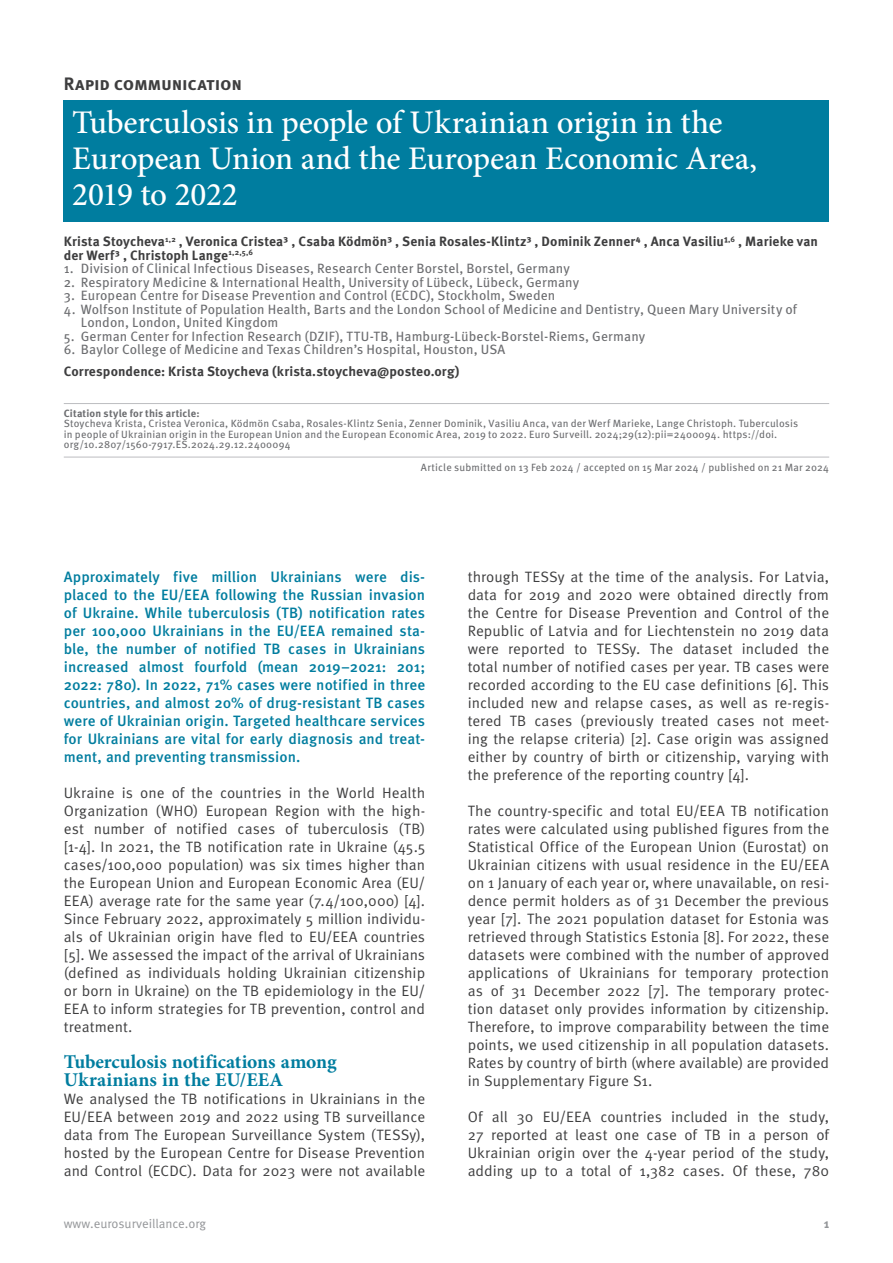
<style>
.page{position:relative;width:893px;height:1263px;background:#fff}
.page>*{position:absolute;margin:0;border:0;box-sizing:border-box;transform-origin:0 0}
.t1{font:500 33px/36px "Minion Pro";letter-spacing:-.005em;color:#fff}
.t2{font:700 19.5px/18px "Minion Pro";color:#007d9f}
.t3{font:700 18px "Meta Pro";letter-spacing:-.015em;color:#3e3e3f}
.t4{font:15px/18px "Meta Pro";letter-spacing:.005em;color:#3e3e3f;text-align:justify}
.t5{font:500 15px/18px "Meta Pro";color:#007d9f;text-align:justify}
.t6{font:13.5px/13.5px "Meta Pro";letter-spacing:.005em;color:#6c6d70}
.t7{font:700 13.5px/13.5px "Meta Pro";letter-spacing:.01em;color:#3e3e3f}
.t8{font:12.75px "Meta Pro";color:#939598}
.t9{font:700 12.75px "Meta Pro";color:#939598}
.t10{font:10.5px/10.5px "Meta Pro";letter-spacing:.015em;color:#6c6d70}
.t11{font:700 10.5px "Meta Pro";letter-spacing:.015em;color:#6c6d70}
</style>
<div class="page">
<hr style="left:64px;top:403px;width:765px;height:1px;background:#bcbdc0">
<hr style="left:64px;top:457px;width:765px;height:1px;background:#bcbdc0">
<div style="left:64px;top:100px;width:765px;height:122px;background:#007d9f"></div>
<p class="t3" style="left:64px;top:72px;width:180px">Rapid communication</p>
<h1 class="t1" style="left:72px;top:104px;width:686px">Tuberculosis in people of Ukrainian origin in the<br>European Union and the European Economic Area,<br>2019 to 2022</h1>
<p class="t7" style="left:64px;top:235px;width:756px">Krista Stoycheva<sup>1,2</sup> , Veronica Cristea³ , Csaba Ködmön³ , Senia Rosales-Klintz³ , Dominik Zenner⁴ , Anca Vasiliu¹<sup>,6</sup> , Marieke van der Werf³ , Christoph Lange<sup>1,2,5,6</sup></p>
<p class="t6" style="left:64px;top:262px;width:507px">1. Division of Clinical Infectious Diseases, Research Center Borstel, Borstel, Germany</p>
<p class="t6" style="left:64px;top:276px;width:517px">2. Respiratory Medicine &amp; International Health, University of Lübeck, Lübeck, Germany</p>
<p class="t6" style="left:64px;top:289px;width:493px">3. European Centre for Disease Prevention and Control (ECDC), Stockholm, Sweden</p>
<p class="t6" style="left:81px;top:303px;width:718px;text-indent:-17px">4. Wolfson Institute of Population Health, Barts and the London School of Medicine and Dentistry, Queen Mary University of<br>London, London, United Kingdom</p>
<p class="t6" style="left:64px;top:330px;width:583px">5. German Center for Infection Research (DZIF), TTU-TB, Hamburg-Lübeck-Borstel-Riems, Germany</p>
<p class="t6" style="left:64px;top:343px;width:443px">6. Baylor College of Medicine and Texas Children’s Hospital, Houston, USA</p>
<p class="t7" style="left:64px;top:365px;width:397px">Correspondence: Krista Stoycheva (krista.stoycheva@posteo.org)</p>
<p class="t11" style="left:64px;top:406px;width:137px">Citation style for this article:</p>
<p class="t10" style="left:64px;top:419px;width:736px">Stoycheva Krista, Cristea Veronica, Ködmön Csaba, Rosales-Klintz Senia, Zenner Dominik, Vasiliu Anca, van der Werf Marieke, Lange Christoph. Tuberculosis in people of Ukrainian origin in the European Union and the European Economic Area, 2019 to 2022. Euro Surveill. 2024;29(12):pii=2400094. https://doi. org/10.2807/1560-7917.ES.2024.29.12.2400094</p>
<p class="t10" style="left:421px;top:463px;width:410px">Article submitted on 13 Feb 2024 / accepted on 15 Mar 2024 / published on 21 Mar 2024</p>
<p class="t5" style="left:64px;top:568px;width:363px">Approximately five million Ukrainians were dis&shy;placed to the EU/EEA following the Russian invasion of Ukraine. While tuberculosis (TB) notification rates per 100,000 Ukrainians in the EU/EEA remained sta&shy;ble, the number of notified TB cases in Ukrainians increased almost fourfold (mean 2019–2021: 201; 2022: 780). In 2022, 71% cases were notified in three countries, and almost 20% of drug-resistant TB cases were of Ukrainian origin. Targeted healthcare services for Ukrainians are vital for early diagnosis and treat&shy;ment, and preventing transmission.</p>
<p class="t4" style="left:64px;top:784px;width:363px">Ukraine is one of the countries in the World Health Organization (WHO) European Region with the high&shy;est number of notified cases of tuberculosis (TB) [1-4]. In 2021, the TB notification rate in Ukraine (45.5 cases/100,000 population) was six times higher than the European Union and European Economic Area (EU/ EEA) average rate for the same year (7.4/100,000) [4].<br>Since February 2022, approximately 5 million individu&shy;als of Ukrainian origin have fled to EU/EEA countries [5]. We assessed the impact of the arrival of Ukrainians (defined as individuals holding Ukrainian citizenship or born in Ukraine) on the TB epidemiology in the EU/ EEA to inform strategies for TB prevention, control and treatment.</p>
<h2 class="t2" style="left:64px;top:1052px;width:274px">Tuberculosis notifications among<br>Ukrainians in the EU/EEA</h2>
<p class="t4" style="left:64px;top:1090px;width:363px">We analysed the TB notifications in Ukrainians in the EU/EEA between 2019 and 2022 using TB surveillance data from The European Surveillance System (TESSy), hosted by the European Centre for Disease Prevention and Control (ECDC). Data for 2023 were not available</p>
<p class="t4" style="left:468px;top:568px;width:363px">through TESSy at the time of the analysis. For Latvia, data for 2019 and 2020 were obtained directly from the Centre for Disease Prevention and Control of the Republic of Latvia and for Liechtenstein no 2019 data were reported to TESSy. The dataset included the total number of notified cases per year. TB cases were recorded according to the EU case definitions [6]. This included new and relapse cases, as well as re-regis&shy;tered TB cases (previously treated cases not meet&shy;ing the relapse criteria) [2]. Case origin was assigned either by country of birth or citizenship, varying with the preference of the reporting country [4].</p>
<p class="t4" style="left:468px;top:802px;width:363px">The country-specific and total EU/EEA TB notification rates were calculated using published figures from the Statistical Office of the European Union (Eurostat) on Ukrainian citizens with usual residence in the EU/EEA on 1 January of each year or, where unavailable, on resi&shy;dence permit holders as of 31 December the previous year [7]. The 2021 population dataset for Estonia was retrieved through Statistics Estonia [8]. For 2022, these datasets were combined with the number of approved applications of Ukrainians for temporary protection as of 31 December 2022 [7]. The temporary protec&shy;tion dataset only provides information by citizenship.<br>Therefore, to improve comparability between the time points, we used citizenship in all population datasets.<br>Rates by country of birth (where available) are provided in Supplementary Figure S1.</p>
<p class="t4" style="left:468px;top:1108px;width:363px">Of all 30 EU/EEA countries included in the study, 27 reported at least one case of TB in a person of Ukrainian origin over the 4-year period of the study, adding up to a total of 1,382 cases. Of these, 780</p>
<p class="t8" style="left:64px;top:1215px;width:144px">www.eurosurveillance.org</p>
<p class="t9" style="left:824px;top:1215px;width:7px">1</p>
</div>
